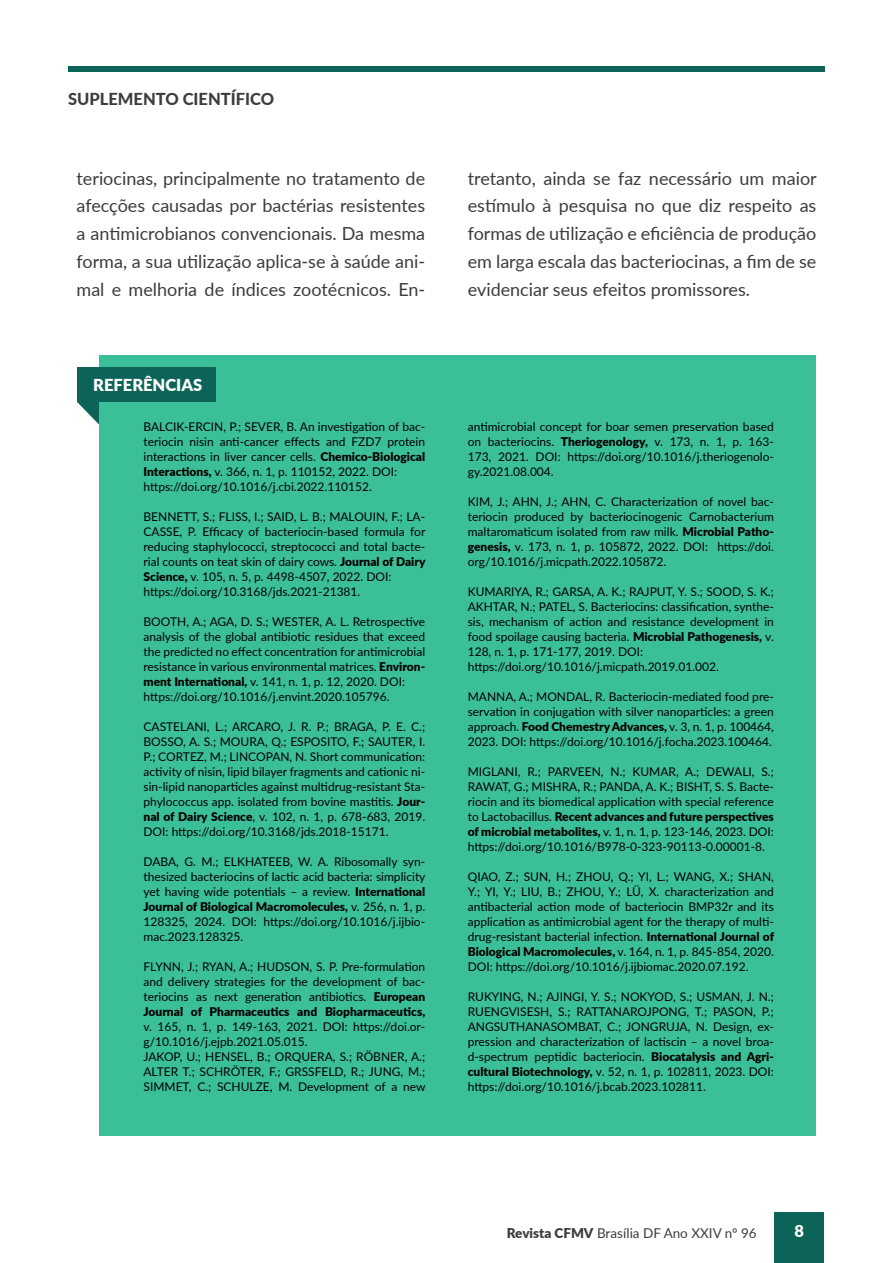
<style>
.page{position:relative;width:893px;height:1263px;background:#fff}
.page>*{position:absolute;margin:0;border:0;box-sizing:border-box;transform-origin:0 0}
.t1{font:18px/27.8px "Lato";color:#3c3c3b;text-align:justify}
.t2{font:800 16.5px "Lato";color:#3c3c3b}
.t3{font:900 16.5px "Lato";color:#fff}
.t4{font:13.5px "Lato";color:#3c3c3b}
.t5{font:12px/15px "Lato";color:#000;text-align:justify}
.s1{font-weight:900}
</style>
<div class="page">
<div style="left:68px;top:66px;width:757px;height:5px;background:#0c6458"></div>
<div style="left:775px;top:1213px;width:49px;height:50px;background:#0c6458"></div>
<svg style="left:77px;top:402px;width:23px;height:26px"></svg>
<div style="left:100px;top:355px;width:716px;height:780px;background:#3abf99"></div>
<div style="left:77px;top:367px;width:138px;height:35px;background:#0c6458"></div>
<h2 class="t2" style="left:68px;top:86px;width:208px">SUPLEMENTO CIENTÍFICO</h2>
<h1 class="t1" style="left:77px;top:163px;width:350px">teriocinas, principalmente no tratamento de afecções causadas por bactérias resistentes a antimicrobianos convencionais. Da mesma forma, a sua utilização aplica-se à saúde ani&shy;mal e melhoria de índices zootécnicos. En-</h1>
<h1 class="t1" style="left:468px;top:163px;width:351px">tretanto, ainda se faz necessário um maior estímulo à pesquisa no que diz respeito as formas de utilização e eficiência de produção em larga escala das bacteriocinas, a fim de se evidenciar seus efeitos promissores.</h1>
<h2 class="t3" style="left:93px;top:372px;width:111px">REFERÊNCIAS</h2>
<p class="t5" style="left:144px;top:418px;width:283px;text-align:left">BALCIK-ERCIN, P.; SEVER, B. An investigation of bac&shy;teriocin nisin anti-cancer effects and FZD7 protein interactions in liver cancer cells. <span class="s1">Chemico-Biological Interactions,</span> v. 366, n. 1, p. 110152, 2022. DOI: https://doi.org/10.1016/j.cbi.2022.110152.</p>
<p class="t5" style="left:144px;top:508px;width:283px;text-align:left">BENNETT, S.; FLISS, I.; SAID, L. B.; MALOUIN, F.; LA-CASSE, P. Efficacy of bacteriocin-based formula for reducing staphylococci, streptococci and total bacte&shy;rial counts on teat skin of dairy cows. <span class="s1">Journal of Dairy Science,</span> v. 105, n. 5, p. 4498-4507, 2022. DOI: https://doi.org/10.3168/jds.2021-21381.</p>
<p class="t5" style="left:144px;top:613px;width:283px;text-align:left">BOOTH, A.; AGA, D. S.; WESTER, A. L. Retrospective analysis of the global antibiotic residues that exceed the predicted no effect concentration for antimicrobial resistance in various environmental matrices. <span class="s1">Environ&shy;ment International,</span> v. 141, n. 1, p. 12, 2020. DOI: https://doi.org/10.1016/j.envint.2020.105796.</p>
<p class="t5" style="left:144px;top:718px;width:283px">CASTELANI, L.; ARCARO, J. R. P.; BRAGA, P. E. C.; BOSSO, A. S.; MOURA, Q.; ESPOSITO, F.; SAUTER, I.<br>P.; CORTEZ, M.; LINCOPAN, N. Short communication: activity of nisin, lipid bilayer fragments and cationic ni&shy;sin-lipid nanoparticles against multidrug-resistant Sta&shy;phylococcus app. isolated from bovine mastitis. <span class="s1">Jour&shy;nal of Dairy Science</span>, v. 102, n. 1, p. 678-683, 2019.<br>DOI: https://doi.org/10.3168/jds.2018-15171.</p>
<p class="t5" style="left:144px;top:853px;width:283px">DABA, G. M.; ELKHATEEB, W. A. Ribosomally syn&shy;thesized bacteriocins of lactic acid bacteria: simplicity yet having wide potentials – a review. <span class="s1">International Journal of Biological Macromolecules,</span> v. 256, n. 1, p.<br>128325, 2024. DOI: https://doi.org/10.1016/j.ijbio&shy;mac.2023.128325.</p>
<p class="t5" style="left:144px;top:958px;width:283px">FLYNN, J.; RYAN, A.; HUDSON, S. P. Pre-formulation and delivery strategies for the development of bac&shy;teriocins as next generation antibiotics. <span class="s1">European Journal of Pharmaceutics and Biopharmaceutics,</span></p>
<p class="t5" style="left:144px;top:1018px;width:283px;text-align:left">v. 165, n. 1, p. 149-163, 2021. DOI: https://doi.or&shy;g/10.1016/j.ejpb.2021.05.015.<br>JAKOP, U.; HENSEL, B.; ORQUERA, S.; RÖBNER, A.; ALTER T.; SCHRÖTER, F.; GRSSFELD, R.; JUNG, M.; SIMMET, C.; SCHULZE, M. Development of a new</p>
<p class="t5" style="left:468px;top:418px;width:308px">antimicrobial concept for boar semen preservation based on bacteriocins. <span class="s1">Theriogenology,</span> v. 173, n. 1, p. 163- 173, 2021. DOI: https://doi.org/10.1016/j.theriogenolo&shy;gy.2021.08.004.</p>
<p class="t5" style="left:468px;top:493px;width:308px">KIM, J.; AHN, J.; AHN, C. Characterization of novel bac&shy;teriocin produced by bacteriocinogenic Carnobacterium maltaromaticum isolated from raw milk. <span class="s1">Microbial Patho&shy;genesis,</span> v. 173, n. 1, p. 105872, 2022. DOI: https://doi. org/10.1016/j.micpath.2022.105872.</p>
<p class="t5" style="left:468px;top:583px;width:308px;text-align:left">KUMARIYA, R.; GARSA, A. K.; RAJPUT, Y. S.; SOOD, S. K.; AKHTAR, N.; PATEL, S. Bacteriocins: classification, synthe&shy;sis, mechanism of action and resistance development in food spoilage causing bacteria. <span class="s1">Microbial Pathogenesis,</span> v.<br>128, n. 1, p. 171-177, 2019. DOI: https://doi.org/10.1016/j.micpath.2019.01.002.</p>
<p class="t5" style="left:468px;top:688px;width:308px">MANNA, A.; MONDAL, R. Bacteriocin-mediated food pre&shy;servation in conjugation with silver nanoparticles: a green approach. <span class="s1">Food Chemestry Advances,</span> v. 3, n. 1, p. 100464, 2023. DOI: https://doi.org/10.1016/j.focha.2023.100464.</p>
<p class="t5" style="left:468px;top:763px;width:308px">MIGLANI, R.; PARVEEN, N.; KUMAR, A.; DEWALI, S.; RAWAT, G.; MISHRA, R.; PANDA, A. K.; BISHT, S. S. Bacte&shy;riocin and its biomedical application with special reference to Lactobacillus. <span class="s1">Recent advances and future perspectives of microbial metabolites,</span> v. 1, n. 1, p. 123-146, 2023. DOI: https://doi.org/10.1016/B978-0-323-90113-0.00001-8.</p>
<p class="t5" style="left:468px;top:868px;width:308px">QIAO, Z.; SUN, H.; ZHOU, Q.; YI, L.; WANG, X.; SHAN, Y.; YI, Y.; LIU, B.; ZHOU, Y.; LÜ, X. characterization and antibacterial action mode of bacteriocin BMP32r and its application as antimicrobial agent for the therapy of multi&shy;drug-resistant bacterial infection. <span class="s1">International Journal of Biological Macromolecules,</span> v. 164, n. 1, p. 845-854, 2020.<br>DOI: https://doi.org/10.1016/j.ijbiomac.2020.07.192.</p>
<p class="t5" style="left:468px;top:988px;width:308px">RUKYING, N.; AJINGI, Y. S.; NOKYOD, S.; USMAN, J. N.; RUENGVISESH, S.; RATTANAROJPONG, T.; PASON, P.; ANGSUTHANASOMBAT, C.; JONGRUJA, N. Design, ex&shy;pression and characterization of lactiscin – a novel broa&shy;d-spectrum peptidic bacteriocin. <span class="s1">Biocatalysis and Agri&shy;cultural Biotechnology,</span> v. 52, n. 1, p. 102811, 2023. DOI: https://doi.org/10.1016/j.bcab.2023.102811.</p>
<p class="t4" style="left:507px;top:1223px;width:251px"><span class="s1">Revista CFMV</span> Brasília DF Ano XXIV nº 96</p>
<h2 class="t3" style="left:795px;top:1218px;width:11px">8</h2>
</div>
